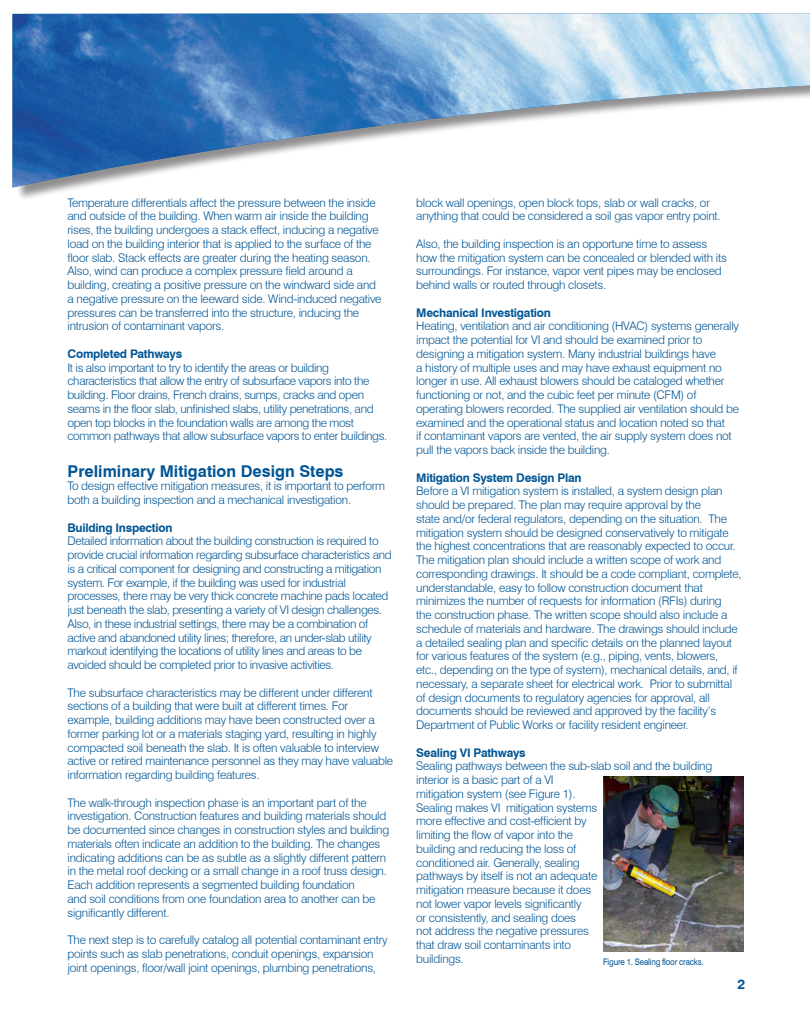
<style>
.page{position:relative;width:810px;height:1035px;background:#fff}
.page>*{position:absolute;margin:0;border:0;box-sizing:border-box;transform-origin:0 0}
.t1{font:700 16.25px "Swiss 721 BT";color:#005595}
.t2{font:700 13.75px "Swiss 721 BT";color:#005595}
.t3{font:300 11.88px/13.8px "Swiss 721 BT";letter-spacing:-.02em;color:#005595}
.t4{font:700 11.88px "Swiss 721 BT";letter-spacing:-.02em;color:#005595}
.t5{font:9px "Swiss 721 BT";letter-spacing:-.02em;color:#005595;scale:.88 1}
</style>
<div class="page">
<img style="left:603px;top:777px;width:141px;height:175px">
<img style="left:12px;top:13px;width:798px;height:174px">
<p class="t3" style="left:68px;top:195px;width:316px">Temperature differentials affect the pressure between the inside and outside of the building. When warm air inside the building rises, the building undergoes a stack effect, inducing a negative load on the building interior that is applied to the surface of the floor slab. Stack effects are greater during the heating season.<br>Also, wind can produce a complex pressure field around a building, creating a positive pressure on the windward side and a negative pressure on the leeward side. Wind-induced negative pressures can be transferred into the structure, inducing the intrusion of contaminant vapors.</p>
<p class="t4" style="left:68px;top:346px;width:116px">Completed Pathways</p>
<p class="t3" style="left:68px;top:360px;width:321px">It is also important to try to identify the areas or building characteristics that allow the entry of subsurface vapors into the building. Floor drains, French drains, sumps, cracks and open seams in the floor slab, unfinished slabs, utility penetrations, and open top blocks in the foundation walls are among the most common pathways that allow subsurface vapors to enter buildings.</p>
<p class="t1" style="left:68px;top:461px;width:278px">Preliminary Mitigation Design Steps</p>
<p class="t3" style="left:68px;top:479px;width:319px">To design effective mitigation measures, it is important to perform both a building inspection and a mechanical investigation.</p>
<p class="t4" style="left:68px;top:520px;width:107px">Building Inspection</p>
<p class="t3" style="left:68px;top:534px;width:326px">Detailed information about the building construction is required to provide crucial information regarding subsurface characteristics and is a critical component for designing and constructing a mitigation system. For example, if the building was used for industrial processes, there may be very thick concrete machine pads located just beneath the slab, presenting a variety of VI design challenges.<br>Also, in these industrial settings, there may be a combination of active and abandoned utility lines; therefore, an under-slab utility markout identifying the locations of utility lines and areas to be avoided should be completed prior to invasive activities.</p>
<p class="t3" style="left:68px;top:685px;width:327px">The subsurface characteristics may be different under different sections of a building that were built at different times. For example, building additions may have been constructed over a former parking lot or a materials staging yard, resulting in highly compacted soil beneath the slab. It is often valuable to interview active or retired maintenance personnel as they may have valuable information regarding building features.</p>
<p class="t3" style="left:68px;top:795px;width:323px">The walk-through inspection phase is an important part of the investigation. Construction features and building materials should be documented since changes in construction styles and building materials often indicate an addition to the building. The changes indicating additions can be as subtle as a slightly different pattern in the metal roof decking or a small change in a roof truss design.<br>Each addition represents a segmented building foundation<br>and soil conditions from one foundation area to another can be significantly different.</p>
<p class="t3" style="left:68px;top:933px;width:322px">The next step is to carefully catalog all potential contaminant entry points such as slab penetrations, conduit openings, expansion joint openings, floor/wall joint openings, plumbing penetrations,</p>
<p class="t3" style="left:416px;top:195px;width:306px">block wall openings, open block tops, slab or wall cracks, or anything that could be considered a soil gas vapor entry point.</p>
<p class="t3" style="left:416px;top:237px;width:312px">Also, the building inspection is an opportune time to assess how the mitigation system can be concealed or blended with its surroundings. For instance, vapor vent pipes may be enclosed behind walls or routed through closets.</p>
<p class="t4" style="left:416px;top:305px;width:136px">Mechanical Investigation</p>
<p class="t3" style="left:416px;top:319px;width:324px">Heating, ventilation and air conditioning (HVAC) systems generally impact the potential for VI and should be examined prior to designing a mitigation system. Many industrial buildings have<br>a history of multiple uses and may have exhaust equipment no longer in use. All exhaust blowers should be cataloged whether functioning or not, and the cubic feet per minute (CFM) of operating blowers recorded. The supplied air ventilation should be examined and the operational status and location noted so that<br>if contaminant vapors are vented, the air supply system does not pull the vapors back inside the building.</p>
<p class="t4" style="left:416px;top:470px;width:167px">Mitigation System Design Plan</p>
<p class="t3" style="left:416px;top:484px;width:327px">Before a VI mitigation system is installed, a system design plan should be prepared. The plan may require approval by the<br>state and/or federal regulators, depending on the situation. The mitigation system should be designed conservatively to mitigate the highest concentrations that are reasonably expected to occur.<br>The mitigation plan should include a written scope of work and corresponding drawings. It should be a code compliant, complete, understandable, easy to follow construction document that minimizes the number of requests for information (RFIs) during<br>the construction phase. The written scope should also include a schedule of materials and hardware. The drawings should include a detailed sealing plan and specific details on the planned layout for various features of the system (e.g., piping, vents, blowers, etc., depending on the type of system), mechanical details, and, if necessary, a separate sheet for electrical work. Prior to submittal of design documents to regulatory agencies for approval, all documents should be reviewed and approved by the facility’s Department of Public Works or facility resident engineer.</p>
<p class="t4" style="left:416px;top:745px;width:111px">Sealing VI Pathways</p>
<p class="t3" style="left:416px;top:759px;width:298px">Sealing pathways between the sub-slab soil and the building interior is a basic part of a VI<br>mitigation system (see Figure 1).<br>Sealing makes VI mitigation systems<br>more effective and cost-efficient by<br>limiting the flow of vapor into the<br>building and reducing the loss of<br>conditioned air. Generally, sealing<br>pathways by itself is not an adequate<br>mitigation measure because it does<br>not lower vapor levels significantly<br>or consistently, and sealing does<br>not address the negative pressures<br>that draw soil contaminants into<br>buildings.</p>
<p class="t5" style="left:603px;top:956px;width:116px">Figure 1. Sealing floor cracks.</p>
<p class="t2" style="left:738px;top:976px;width:9px">2</p>
</div>
